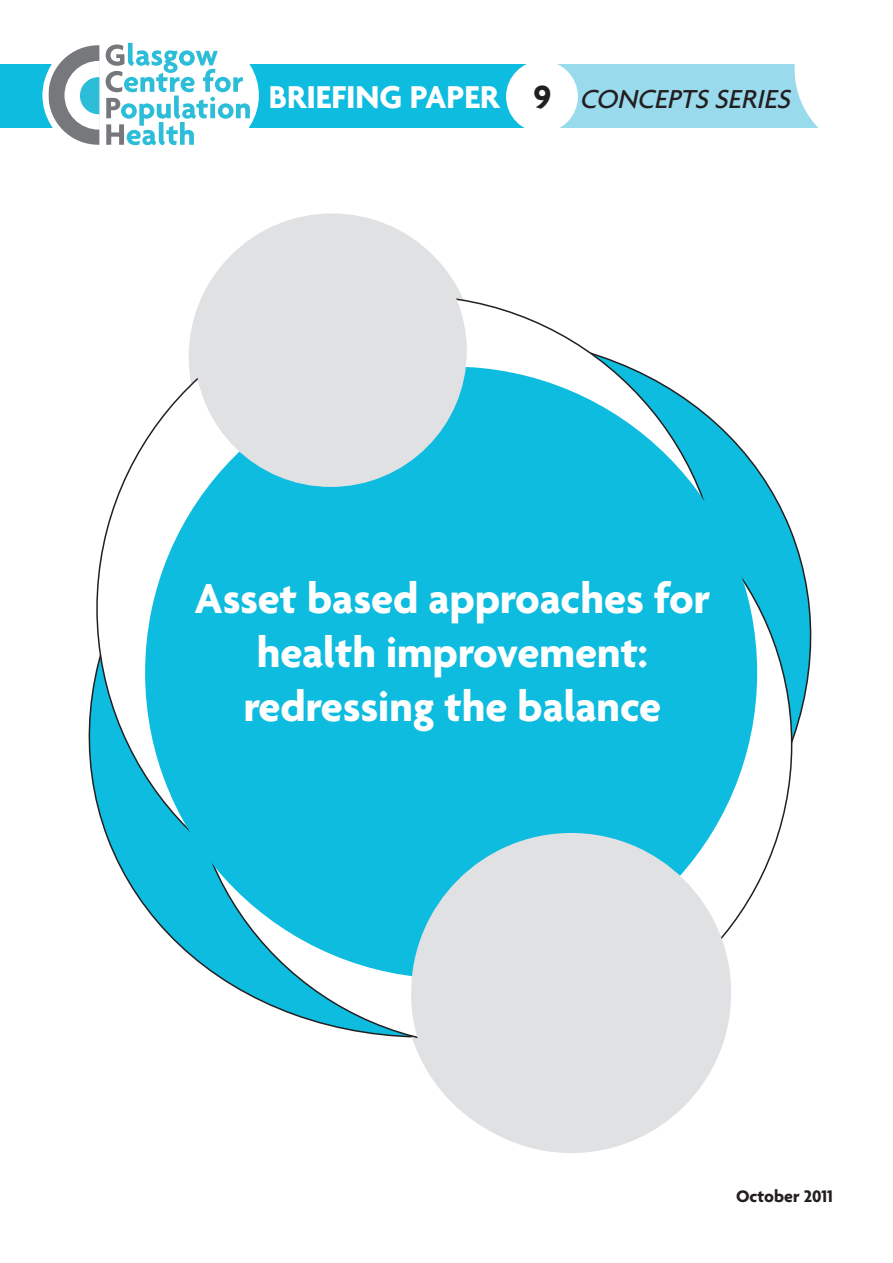
<style>
.page{position:relative;width:893px;height:1263px;background:#fff}
.page>*{position:absolute;margin:0;border:0;box-sizing:border-box;transform-origin:0 0}
.t1{font:700 45px/54px "Agenda";color:#fff;text-align:center}
.t2{font:italic 500 28.2px "Agenda";color:#231f20}
.t3{font:700 18px "Agenda";color:#231f20}
.s1{font-weight:700;font-style:normal;font-size:34.2px;color:#fff}
.s2{font-weight:700;font-style:normal;font-size:34.5px}
</style>
<div class="page">
<div style="left:0;top:65px;width:892px;height:63px;background:#0dbcde"></div>
<div style="left:541px;top:65px;width:278px;height:63px;background:#9adaed"></div>
<div style="left:42px;top:19px;width:217px;height:153px;background:#fff;border-radius:50%"></div>
<svg style="left:48px;top:43px;width:202px;height:102px"></svg>
<div style="left:506px;top:61px;width:72px;height:71px;background:#fff;border-radius:50%"></div>
<svg style="left:723px;top:429px;width:89px;height:329px"></svg>
<svg style="left:96px;top:295px;width:627px;height:627px"></svg>
<svg style="left:188px;top:442px;width:604px;height:605px"></svg>
<div style="left:145px;top:367px;width:612px;height:612px;background:#0dbcde;border-radius:50%"></div>
<div style="left:195px;top:215px;width:272px;height:272px;background:#e0e1e3;border-radius:50%"></div>
<div style="left:411px;top:833px;width:320px;height:320px;background:#e0e1e3;border-radius:50%"></div>
<svg style="left:795px;top:65px;width:97px;height:63px;background:#f8fcfd"></svg>
<p class="t2" style="left:269px;top:81px;width:530px"><span class="s1">BRIEFING PAPER</span> <span class="s2">9</span> CONCEPTSSERIES</p>
<p class="t1" style="left:194px;top:574px;width:517px">Asset based approaches for health improvement: redressing the balance</p>
<p class="t3" style="left:736px;top:1186px;width:98px">October 2011</p>
</div>
